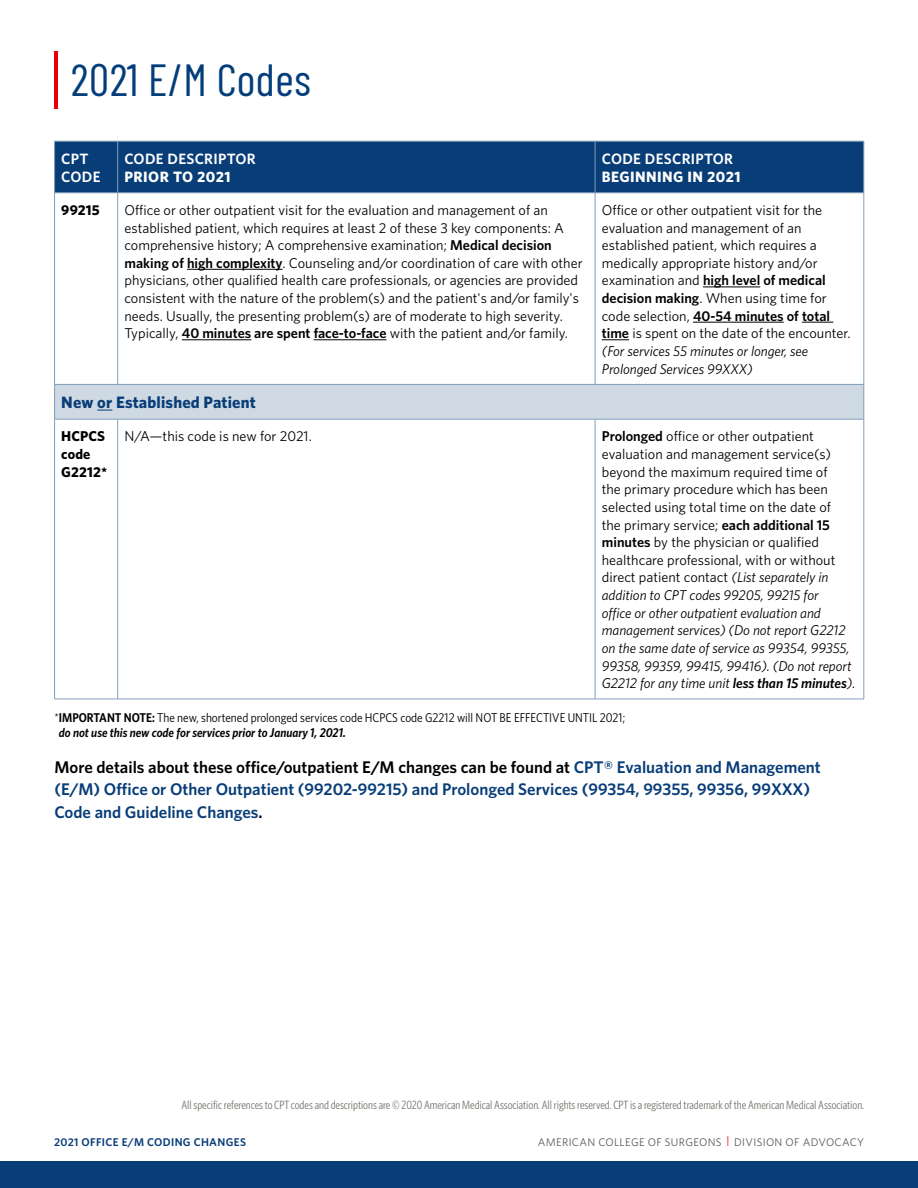
<style>
.page{position:relative;width:918px;height:1188px;background:#fff}
.page>*{position:absolute;margin:0;border:0;box-sizing:border-box;transform-origin:0 0}
.t1{font:45px "Barlow Condensed";letter-spacing:.01em;color:#033e7b}
.t2{font:600 16.8px/22.5px "Whitney";color:#083d78}
.t3{font:700 16.5px "Whitney";letter-spacing:.01em;color:#083d78}
.t4{font:600 15px/18px "Whitney";letter-spacing:.02em;color:#fff}
.t5{font:700 15px "Whitney";letter-spacing:.03em;color:#fff}
.t6{font:14.25px/17.7px "Whitney";color:#000}
.t7{font:700 14.25px/17.7px "Whitney";letter-spacing:.01em;color:#000}
.t8{font:12.75px/15px "Whitney Narrow";color:#000}
.t9{font:12px "Whitney Condensed";color:#7a7670}
.t10{font:600 11.25px "Whitney";letter-spacing:.03em;color:#083d78}
.t11{font:11.1px "Whitney";letter-spacing:.03em;color:#58595b}
.s1{font-weight:600}
.s2{font-style:italic}
.s3{font-weight:600;font-style:italic}
.s4{color:#000}
.s5{color:#e30000}
</style>
<div class="page">
<div style="left:0;top:1161px;width:918px;height:27px;background:#083d78"></div>
<div style="left:55px;top:142px;width:809px;height:51px;background:#083d78"></div>
<div style="left:55px;top:384px;width:809px;height:35px;background:#cfd9e3"></div>
<hr style="left:54px;top:141px;width:64px;height:1px;background:#829eba">
<hr style="left:54px;top:141px;width:1px;height:52px;background:#829eba">
<hr style="left:118px;top:141px;width:477px;height:1px;background:#829eba">
<hr style="left:117px;top:141px;width:1px;height:52px;background:#829eba">
<hr style="left:595px;top:141px;width:269px;height:1px;background:#829eba">
<hr style="left:595px;top:141px;width:1px;height:52px;background:#829eba">
<hr style="left:864px;top:141px;width:1px;height:52px;background:#829eba">
<hr style="left:54px;top:193px;width:64px;height:1px;background:#829eba">
<hr style="left:54px;top:193px;width:1px;height:191px;background:#829eba">
<hr style="left:118px;top:193px;width:477px;height:1px;background:#829eba">
<hr style="left:117px;top:193px;width:1px;height:191px;background:#829eba">
<hr style="left:595px;top:193px;width:269px;height:1px;background:#829eba">
<hr style="left:595px;top:193px;width:1px;height:191px;background:#829eba">
<hr style="left:864px;top:193px;width:1px;height:191px;background:#829eba">
<hr style="left:54px;top:384px;width:64px;height:1px;background:#829eba">
<hr style="left:54px;top:385px;width:1px;height:34px;background:#829eba">
<hr style="left:118px;top:384px;width:477px;height:1px;background:#829eba">
<hr style="left:595px;top:384px;width:269px;height:1px;background:#829eba">
<hr style="left:864px;top:385px;width:1px;height:34px;background:#829eba">
<hr style="left:54px;top:419px;width:64px;height:1px;background:#829eba">
<hr style="left:54px;top:419px;width:1px;height:280px;background:#829eba">
<hr style="left:118px;top:419px;width:477px;height:1px;background:#829eba">
<hr style="left:117px;top:419px;width:1px;height:280px;background:#829eba">
<hr style="left:595px;top:419px;width:269px;height:1px;background:#829eba">
<hr style="left:595px;top:419px;width:1px;height:280px;background:#829eba">
<hr style="left:864px;top:419px;width:1px;height:280px;background:#829eba">
<hr style="left:54px;top:699px;width:64px;height:1px;background:#829eba">
<hr style="left:118px;top:699px;width:477px;height:1px;background:#829eba">
<hr style="left:595px;top:699px;width:269px;height:1px;background:#829eba">
<hr style="left:187px;top:269px;width:96px;height:1px;background:#000">
<hr style="left:182px;top:339px;width:69px;height:1px;background:#000">
<hr style="left:314px;top:339px;width:72px;height:1px;background:#000">
<hr style="left:703px;top:287px;width:57px;height:1px;background:#000">
<hr style="left:693px;top:322px;width:91px;height:1px;background:#000">
<hr style="left:802px;top:322px;width:31px;height:1px;background:#000">
<svg style="left:602px;top:339px;width:27px;height:1px"></svg>
<svg style="left:97px;top:410px;width:15px;height:1px"></svg>
<hr style="left:54px;top:51px;width:4px;height:58px;background:#e30000">
<h1 class="t1" style="left:71px;top:48px;width:242px">2021 E/M Codes</h1>
<p class="t4" style="left:61px;top:149px;width:41px">CPT<br>CODE</p>
<p class="t4" style="left:124px;top:149px;width:133px">CODE DESCRIPTOR</p>
<p class="t5" style="left:124px;top:167px;width:108px">PRIOR TO 2021</p>
<p class="t4" style="left:602px;top:149px;width:133px">CODE DESCRIPTOR</p>
<p class="t5" style="left:602px;top:167px;width:140px">BEGINNING IN 2021</p>
<p class="t7" style="left:61px;top:201px;width:40px">99215</p>
<p class="t6" style="left:124px;top:201px;width:460px">Office or other outpatient visit for the evaluation and management of an established patient, which requires at least 2 of these 3 key components: A comprehensive history; A comprehensive examination; <span class="s1">Medical decision making of high complexity</span>. Counseling and/or coordination of care with other physicians, other qualified health care professionals, or agencies are provided consistent with the nature of the problem(s) and the patient's and/or family's needs. Usually, the presenting problem(s) are of moderate to high severity.<br>Typically, <span class="s1">40 minutes are spent face-to-face</span> with the patient and/or family.</p>
<p class="t6" style="left:602px;top:201px;width:250px">Office or other outpatient visit for the evaluation and management of an established patient, which requires a medically appropriate history and/or examination and <span class="s1">high level of medical decision making</span>. When using time for code selection, <span class="s1">40-54 minutes of total time</span> is spent on the date of the encounter. <span class="s2">(For services 55 minutes or longer, see Prolonged Services 99XXX)</span></p>
<p class="t3" style="left:61px;top:392px;width:196px">New or Established Patient</p>
<p class="t7" style="left:61px;top:427px;width:47px">HCPCS code<br>G2212*</p>
<p class="t6" style="left:124px;top:427px;width:189px">N/A—this code is new for 2021.</p>
<p class="t6" style="left:602px;top:427px;width:255px"><span class="s1">Prolonged</span> office or other outpatient evaluation and management service(s) beyond the maximum required time of<br>the primary procedure which has been selected using total time on the date of<br>the primary service; <span class="s1">each additional 15 minutes</span> by the physician or qualified healthcare professional, with or without direct patient contact <span class="s2">(List separately in addition to CPT codes 99205, 99215 for<br>office or other outpatient evaluation and management services) (Do not report G2212 on the same date of service as 99354, 99355, 99358, 99359, 99415, 99416). (Do not report G2212 for any time unit</span> <span class="s3">less than 15 minutes</span><span class="s2">).</span></p>
<p class="t8" style="left:59px;top:709px;width:568px;text-indent:-4px">*<span class="s1">IMPORTANT NOTE:</span> The new, shortened prolonged services code HCPCS code G2212 will NOT BE EFFECTIVE UNTIL 2021; <span class="s3">do not use this new code for services prior to January 1, 2021.</span></p>
<p class="t2" style="left:54px;top:755px;width:768px"><span class="s4">More details about these office/outpatient E/M changes can be found at</span> CPT® Evaluation and Management (E/M) Office or Other Outpatient (99202-99215) and Prolonged Services (99354, 99355, 99356, 99XXX)<br>Code and Guideline Changes<span class="s4">.</span></p>
<p class="t9" style="left:182px;top:1097px;width:684px">All specific references to CPT codes and descriptions are © 2020 American Medical Association. All rights reserved. CPT is a registered trademark of the American Medical Association.</p>
<p class="t10" style="left:54px;top:1134px;width:194px">2021 OFFICE E/M CODING CHANGES</p>
<p class="t11" style="left:538px;top:1134px;width:328px">AMERICAN COLLEGE OF SURGEONS <span class="s5">|</span> DIVISION OF ADVOCACY</p>
</div>
